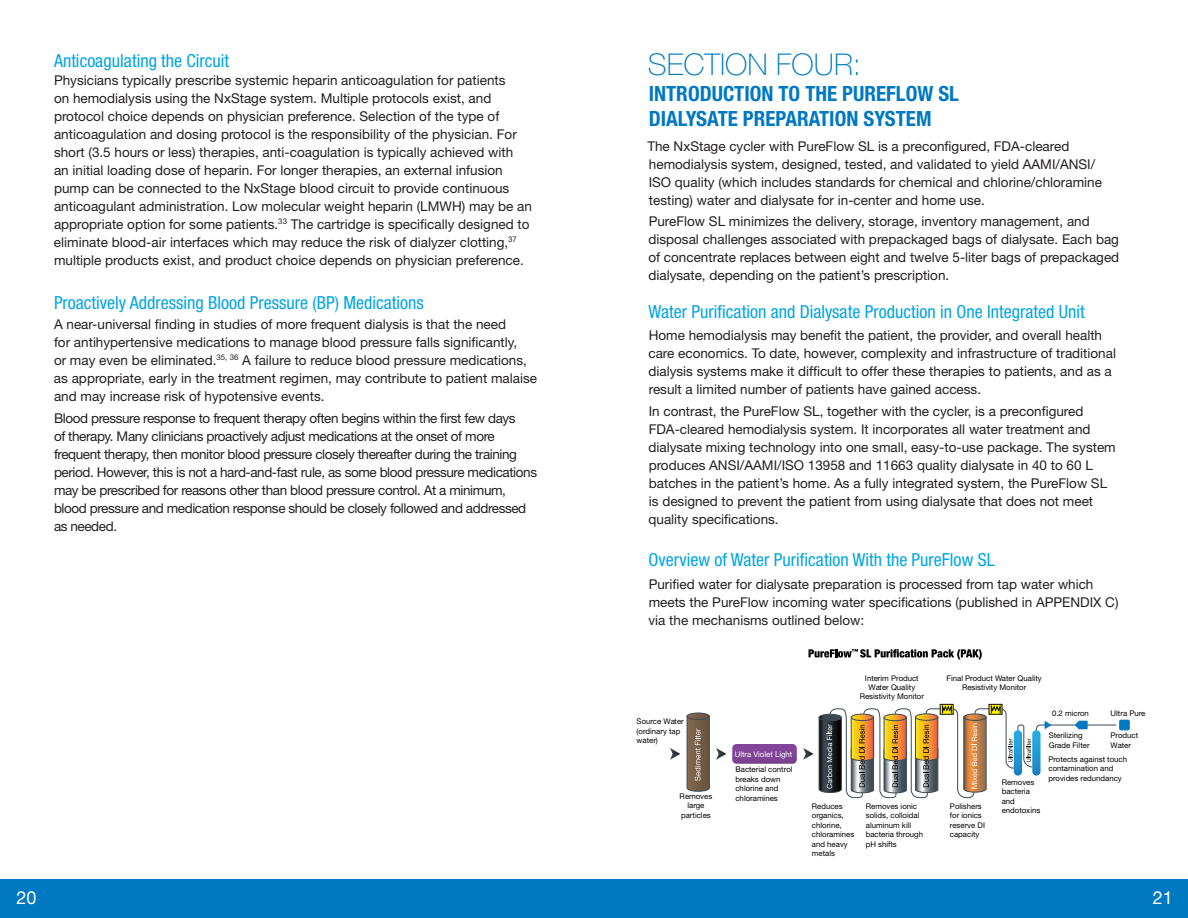
<style>
.page{position:relative;width:1188px;height:918px;background:#fff}
.page>*{position:absolute;margin:0;border:0;box-sizing:border-box;transform-origin:0 0}
.Titles{font:100 30px "Helvetica Neue LT Std";color:#0079c2}
.t1{font:700 condensed 21px/25.2px "Helvetica Neue LT Std";color:#0079c2}
.Text{font:condensed 18px "Helvetica Neue LT Std";color:#00a5e3}
.Header_2{font:condensed 18px "Helvetica Neue LT Std";color:#00a5e3}
.t2{font:18px "Helvetica Neue LT Std";color:#fff}
.Text-2{font:13.5px/18px "Helvetica Neue LT Std";color:#231f20}
.Text-3{font:13.5px/18px "Helvetica Neue LT Std";letter-spacing:-.03em;color:#231f20}
.t3{font:7.8px/9.3px "Helvetica Neue LT Std";color:#000}
.t4{font:7.8px "Helvetica Neue LT Std";color:#fff}
</style>
<div class="page">
<div style="left:0;top:879px;width:1188px;height:39px;background:#0079c2"></div>
<div style="left:1119px;top:720px;width:11px;height:10px;background:#0079c2;border-radius:2px"></div>
<svg style="left:732px;top:744px;width:65px;height:20px"></svg>
<svg style="left:809px;top:649px;width:173px;height:10px"></svg>
<svg style="left:716px;top:748px;width:10px;height:12px"></svg>
<svg style="left:670px;top:748px;width:10px;height:12px"></svg>
<svg style="left:686px;top:713px;width:24px;height:79px;background:#7b6a59"></svg>
<svg style="left:803px;top:704px;width:314px;height:94px"></svg>
<p class="Text" style="left:54px;top:50px;width:177px">Anticoagulating the Circuit</p>
<p class="Text-2" style="left:54px;top:71px;width:480px">Physicians typically prescribe systemic heparin anticoagulation for patients<br>on hemodialysis using the NxStage system. Multiple protocols exist, and protocol choice depends on physician preference. Selection of the type of anticoagulation and dosing protocol is the responsibility of the physician. For short (3.5 hours or less) therapies, anti-coagulation is typically achieved with<br>an initial loading dose of heparin. For longer therapies, an external infusion pump can be connected to the NxStage blood circuit to provide continuous anticoagulant administration. Low molecular weight heparin (LMWH) may be an appropriate option for some patients. <sup>33</sup> The cartridge is specifically designed to eliminate blood-air interfaces which may reduce the risk of dialyzer clotting,<sup>37 </sup>multiple products exist, and product choice depends on physician preference.</p>
<p class="Header_2" style="left:54px;top:292px;width:371px">Proactively Addressing Blood Pressure (BP) Medications</p>
<p class="Text-2" style="left:54px;top:315px;width:485px">A near-universal finding in studies of more frequent dialysis is that the need<br>for antihypertensive medications to manage blood pressure falls significantly,<br>or may even be eliminated. <sup>35,</sup> <sup>36</sup> A failure to reduce blood pressure medications, as appropriate, early in the treatment regimen, may contribute to patient malaise and may increase risk of hypotensive events.</p>
<p class="Text-3" style="left:54px;top:409px;width:485px">Blood pressure response to frequent therapy often begins within the first few days<br>of therapy. Many clinicians proactively adjust medications at the onset of more frequent therapy, then monitor blood pressure closely thereafter during the training period. However, this is not a hard-and-fast rule, as some blood pressure medications may be prescribed for reasons other than blood pressure control. At a minimum, blood pressure and medication response should be closely followed and addressed as needed.</p>
<p class="Titles" style="left:648px;top:48px;width:215px">SECTION FOUR:</p>
<p class="t1" style="left:649px;top:80px;width:312px">INTRODUCTION TO THE PUREFLOW SL<br>DIALYSATE PREPARATION SYSTEM</p>
<p class="Text-2" style="left:647px;top:137px;width:424px">The NxStage cycler with PureFlow SL is a preconfigured, FDA-cleared</p>
<p class="Text-2" style="left:649px;top:155px;width:448px">hemodialysis system, designed, tested, and validated to yield AAMI/ANSI/</p>
<p class="Text-2" style="left:649px;top:173px;width:455px">ISO quality (which includes standards for chemical and chlorine/chloramine</p>
<p class="Text-2" style="left:649px;top:191px;width:335px">testing) water and dialysate for in-center and home use.</p>
<p class="Text-2" style="left:648px;top:212px;width:472px">PureFlow SL minimizes the delivery, storage, inventory management, and disposal challenges associated with prepackaged bags of dialysate. Each bag of concentrate replaces between eight and twelve 5-liter bags of prepackaged dialysate, depending on the patient’s prescription.</p>
<p class="Text" style="left:648px;top:301px;width:438px">Water Purification and Dialysate Production in One Integrated Unit</p>
<p class="Text-2" style="left:648px;top:326px;width:469px">Home hemodialysis may benefit the patient, the provider, and overall health care economics. To date, however, complexity and infrastructure of traditional dialysis systems make it difficult to offer these therapies to patients, and as a result a limited number of patients have gained access.</p>
<p class="Text-2" style="left:648px;top:402px;width:469px">In contrast, the PureFlow SL, together with the cycler, is a preconfigured FDA-cleared hemodialysis system. It incorporates all water treatment and dialysate mixing technology into one small, easy-to-use package. The system produces ANSI/AAMI/ISO 13958 and 11663 quality dialysate in 40 to 60 L batches in the patient’s home. As a fully integrated system, the PureFlow SL is designed to prevent the patient from using dialysate that does not meet quality specifications.</p>
<p class="Text" style="left:649px;top:550px;width:348px">Overview of Water Purification With the PureFlow SL</p>
<p class="Text-2" style="left:649px;top:575px;width:471px">Purified water for dialysate preparation is processed from tap water which meets the PureFlow incoming water specifications (published in APPENDIX C) via the mechanisms outlined below:</p>
<p class="t3" style="left:637px;top:717px;width:49px">Source Water (ordinary tap water)</p>
<p class="t3" style="left:860px;top:673px;width:66px;text-align:center">Interim Product<br>Water Quality<br>Resistivity Monitor</p>
<p class="t3" style="left:947px;top:673px;width:97px;text-align:center">Final Product Water Quality<br>Resistivity Monitor</p>
<p class="t3" style="left:1052px;top:709px;width:38px">0 .2 micron</p>
<p class="t3" style="left:1111px;top:709px;width:36px">Ultra Pure</p>
<p class="t3" style="left:1049px;top:731px;width:42px">Sterilizing<br>Grade Filter</p>
<p class="t3" style="left:1111px;top:731px;width:29px">Product<br>Water</p>
<p class="t4" style="left:735px;top:750px;width:59px">Ultra Violet Light</p>
<p class="t3" style="left:735px;top:765px;width:58px">Bacterial control breaks down chlorine and</p>
<p class="t3" style="left:680px;top:791px;width:34px">Removes</p>
<p class="t3" style="left:735px;top:793px;width:44px">chloramines</p>
<p class="t3" style="left:681px;top:801px;width:31px;text-align:center">large particles</p>
<p class="t3" style="left:812px;top:802px;width:44px">Reduces organics, chlorine, chloramines and heavy metals</p>
<p class="t3" style="left:866px;top:802px;width:59px">Removes ionic solids, colloidal aluminum kill bacteria through pH shifts</p>
<p class="t3" style="left:950px;top:802px;width:37px">Polishers for ionics reserve DI capacity</p>
<p class="t3" style="left:1002px;top:777px;width:40px">Removes bacteria and endotoxins</p>
<p class="t3" style="left:1048px;top:754px;width:80px">Protects against touch contamination and provides redundancy</p>
<h3 class="t2" style="left:16px;top:887px;width:22px">20</h3>
<h3 class="t2" style="left:1153px;top:887px;width:22px">21</h3>
</div>
